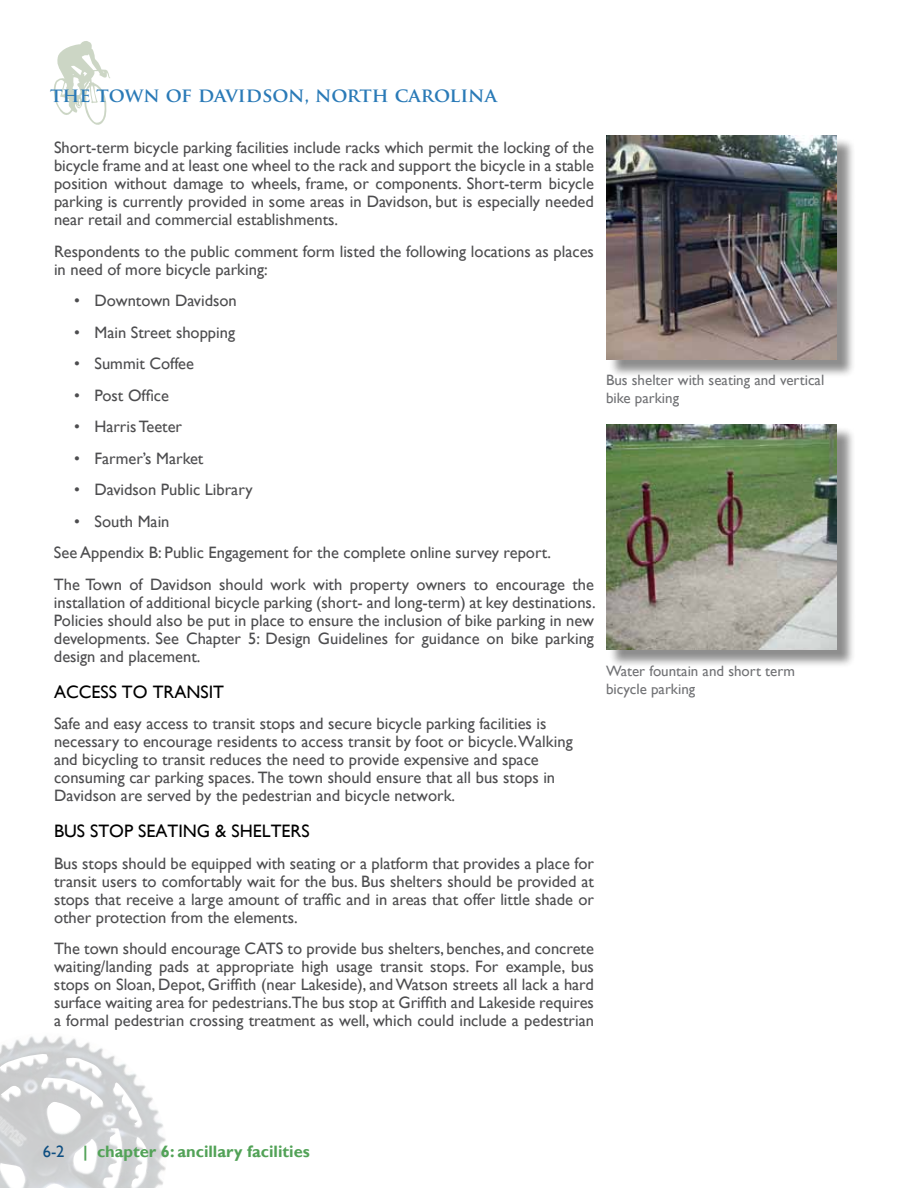
<style>
.page{position:relative;width:918px;height:1188px;background:#fff}
.page>*{position:absolute;margin:0;border:0;box-sizing:border-box;transform-origin:0 0}
.t1{font:700 19.5px "Trajan Pro";color:#2a7ab7}
.t2{font:18px "Gill Sans";color:#000}
.t3{font:16.5px/18px "Gill Sans";color:#4d4d4f;text-align:justify}
.t4{font:700 16.5px "Gill Sans";color:#52a257}
.t5{font:15px/18px "Gill Sans";color:#717275}
.s1{font-weight:400;color:#0e4e81}
</style>
<div class="page">
<svg style="left:54px;top:41px;width:56px;height:84px"></svg>
<img style="left:0;top:1036px;width:167px;height:152px">
<div style="left:608px;top:137px;width:248px;height:242px;background:#000;opacity:.45"></div>
<img style="left:606px;top:135px;width:231px;height:225px">
<div style="left:608px;top:426px;width:248px;height:242px;background:#000;opacity:.45"></div>
<img style="left:606px;top:424px;width:231px;height:225px">
<p class="t1" style="left:50px;top:83px;width:448px">THE TOWN OF DAVIDSON, NORTH CAROLINA</p>
<p class="t3" style="left:54px;top:139px;width:542px">Short-term bicycle parking facilities include racks which permit the locking of the bicycle frame and at least one wheel to the rack and support the bicycle in a stable position without damage to wheels, frame, or components. Short-term bicycle parking is currently provided in some areas in Davidson, but is especially needed near retail and commercial establishments.</p>
<p class="t3" style="left:54px;top:242px;width:541px">Respondents to the public comment form listed the following locations as places in need of more bicycle parking:</p>
<p class="t3" style="left:74px;top:292px;width:164px">• Downtown Davidson</p>
<p class="t3" style="left:74px;top:323px;width:162px">• Main Street shopping</p>
<p class="t3" style="left:74px;top:355px;width:121px">• Summit Coffee</p>
<p class="t3" style="left:74px;top:386px;width:96px">• Post Office</p>
<p class="t3" style="left:74px;top:418px;width:109px">• Harris Teeter</p>
<p class="t3" style="left:74px;top:449px;width:131px">• Farmer’s Market</p>
<p class="t3" style="left:74px;top:481px;width:180px">• Davidson Public Library</p>
<p class="t3" style="left:54px;top:506px;width:542px;line-height:31.5px;text-align:left;text-indent:20px">• South Main<br>See Appendix B: Public Engagement for the complete online survey report.<br>The Town of Davidson should work with property owners to encourage the</p>
<p class="t3" style="left:54px;top:593px;width:543px">installation of additional bicycle parking (short- and long-term) at key destinations.<br>Policies should also be put in place to ensure the inclusion of bike parking in new developments. See Chapter 5: Design Guidelines for guidance on bike parking design and placement.</p>
<p class="t2" style="left:54px;top:681px;width:14px">Acc</p>
<p class="t2" style="left:91px;top:681px;width:126px">ess to tran sit</p>
<p class="t3" style="left:54px;top:715px;width:520px;text-align:left">Safe and easy access to transit stops and secure bicycle parking facilities is necessary to encourage residents to access transit by foot or bicycle.Walking and bicycling to transit reduces the need to provide expensive and space consuming car parking spaces. The town should ensure that all bus stops in Davidson are served by the pedestrian and bicycle network.</p>
<p class="t2" style="left:54px;top:821px;width:125px">Bus Stop Seating</p>
<p class="t2" style="left:215px;top:821px;width:96px">&amp; Sh elters</p>
<p class="t3" style="left:54px;top:854px;width:542px">Bus stops should be equipped with seating or a platform that provides a place for transit users to comfortably wait for the bus. Bus shelters should be provided at stops that receive a large amount of traffic and in areas that offer little shade or other protection from the elements.</p>
<p class="t3" style="left:54px;top:940px;width:542px">The town should encourage CATS to provide bus shelters, benches, and concrete waiting/landing pads at appropriate high usage transit stops. For example, bus stops on Sloan, Depot, Griffith (near Lakeside), and Watson streets all lack a hard surface waiting area for pedestrians.The bus stop at Griffith and Lakeside requires a formal pedestrian crossing treatment as well, which could include a pedestrian</p>
<p class="t5" style="left:606px;top:371px;width:220px">Bus shelter with seating and vertical bike parking</p>
<p class="t5" style="left:606px;top:663px;width:190px">Water fountain and short term bicycle parking</p>
<p class="t4" style="left:43px;top:1142px;width:269px"><span class="s1">6-2</span> | chapter 6: ancillary facilities</p>
</div>
